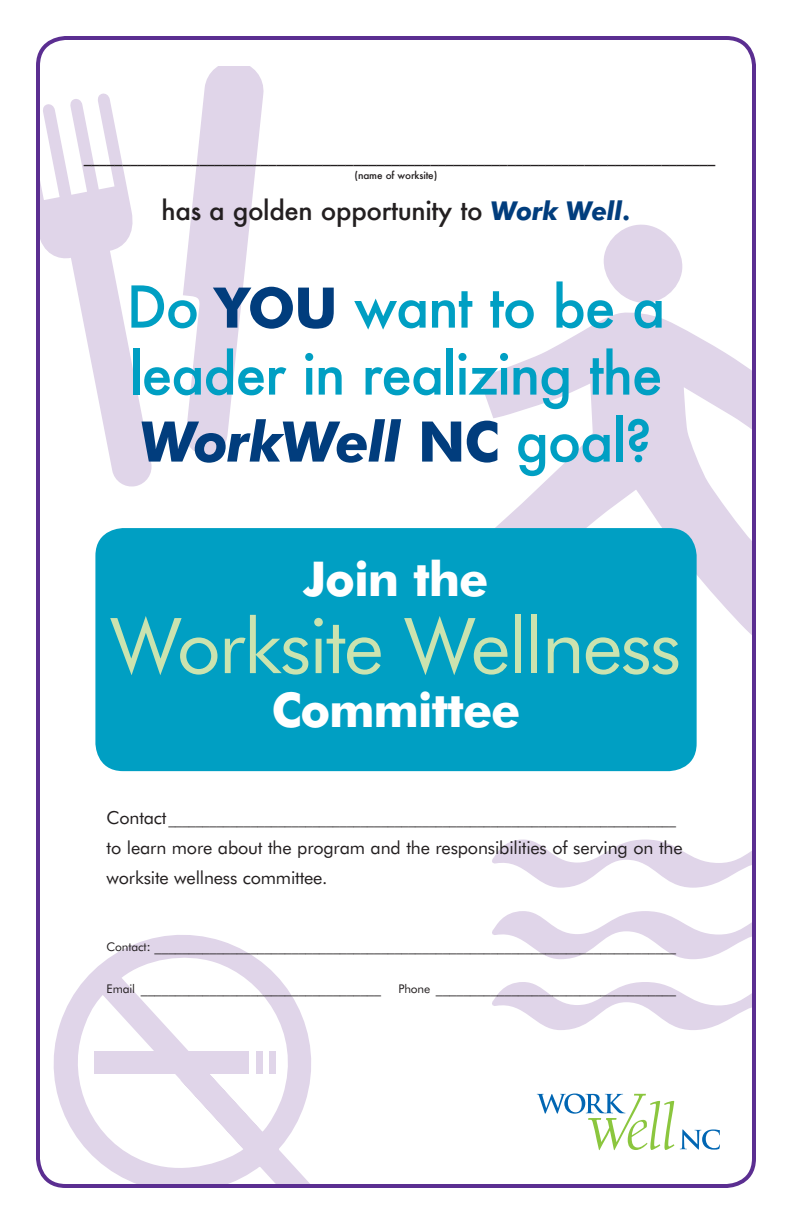
<style>
.page{position:relative;width:792px;height:1224px;background:#fff}
.page>*{position:absolute;margin:0;border:0;box-sizing:border-box;transform-origin:0 0}
.t1{font:77px "Futura BT";letter-spacing:-.025em;color:#cbe3af}
.t2{font:500 56px/67px "Futura";letter-spacing:-.025em;color:#009fc3}
.t3{font:italic 700 56px "Futura BT";letter-spacing:-.025em;color:#013d7d}
.t4{font:700 48px "Futura BT";letter-spacing:-.025em;color:#fff}
.t5{font:500 26px "Futura";letter-spacing:-.015em;color:#231f20}
.t6{font:18px/30px "Futura BT";letter-spacing:-.01em;color:#231f20}
.t7{font:14px "Futura BT";color:#231f20}
.t8{font:500 14px "Futura";color:#231f20}
.t9{font:500 10px "Futura";letter-spacing:-.015em;color:#231f20}
.s1{font-family:"Futura BT";font-weight:700;font-style:italic;color:#013d7d}
.s2{font-family:"Futura BT";font-weight:700;color:#013d7d}
.s3{font-style:normal}
.s4{font-family:"Futura";font-weight:500;font-style:normal;color:#009fc3}
.s5{font-size:18px}
.s6{font-size:12px}
</style>
<div class="page">
<svg style="left:54px;top:935px;width:257px;height:248px"></svg>
<svg style="left:492px;top:840px;width:259px;height:48px"></svg>
<svg style="left:492px;top:911px;width:259px;height:48px"></svg>
<svg style="left:492px;top:982px;width:259px;height:48px"></svg>
<svg style="left:603px;top:225px;width:80px;height:78px"></svg>
<svg style="left:479px;top:312px;width:272px;height:322px;fill:#e0d5e9"></svg>
<svg style="left:183px;top:66px;width:80px;height:389px"></svg>
<svg style="left:41px;top:93px;width:111px;height:394px"></svg>
<div style="left:36px;top:36px;width:720px;height:1152px;border:4px solid #5b2e91;border-radius:28px"></div>
<div style="left:95px;top:528px;width:602px;height:243px;background:#009fc3;border-radius:28px"></div>
<svg style="left:537px;top:1094px;width:137px;height:56px"></svg>
<svg style="left:680px;top:1129px;width:40px;height:21px"></svg>
<p class="t8" style="left:84px;top:149px;width:633px">__________________________________________________________________________________</p>
<p class="t9" style="left:355px;top:169px;width:84px">(name of worksite)</p>
<h3 class="t5" style="left:162px;top:193px;width:470px">has a golden opportunity to <span class="s1">Work Well</span><span class="s2">.</span></h3>
<h2 class="t2" style="left:126px;top:273px;width:541px">Do <span class="s2">YOU</span> want to be a leader in realizing the</h2>
<h2 class="t3" style="left:140px;top:408px;width:514px">WorkWell <span class="s3">NC</span> <span class="s4">goal?</span></h2>
<h3 class="t4" style="left:304px;top:550px;width:186px">Join the</h3>
<h1 class="t1" style="left:111px;top:599px;width:572px">Worksite Wellness</h1>
<h3 class="t4" style="left:272px;top:681px;width:250px">Committee</h3>
<p class="t7" style="left:107px;top:811px;width:571px"><span class="s5">Contact</span> __________________________________________________________________________</p>
<p class="t6" style="left:107px;top:833px;width:577px">to learn more about the program and the responsibilities of serving on the worksite wellness committee.</p>
<p class="t7" style="left:107px;top:938px;width:571px"><span class="s6">Contact</span>: ____________________________________________________________________________</p>
<p class="t7" style="left:107px;top:980px;width:571px"><span class="s6">Email</span> ___________________________________ <span class="s6">Phone</span> ___________________________________</p>
</div>
